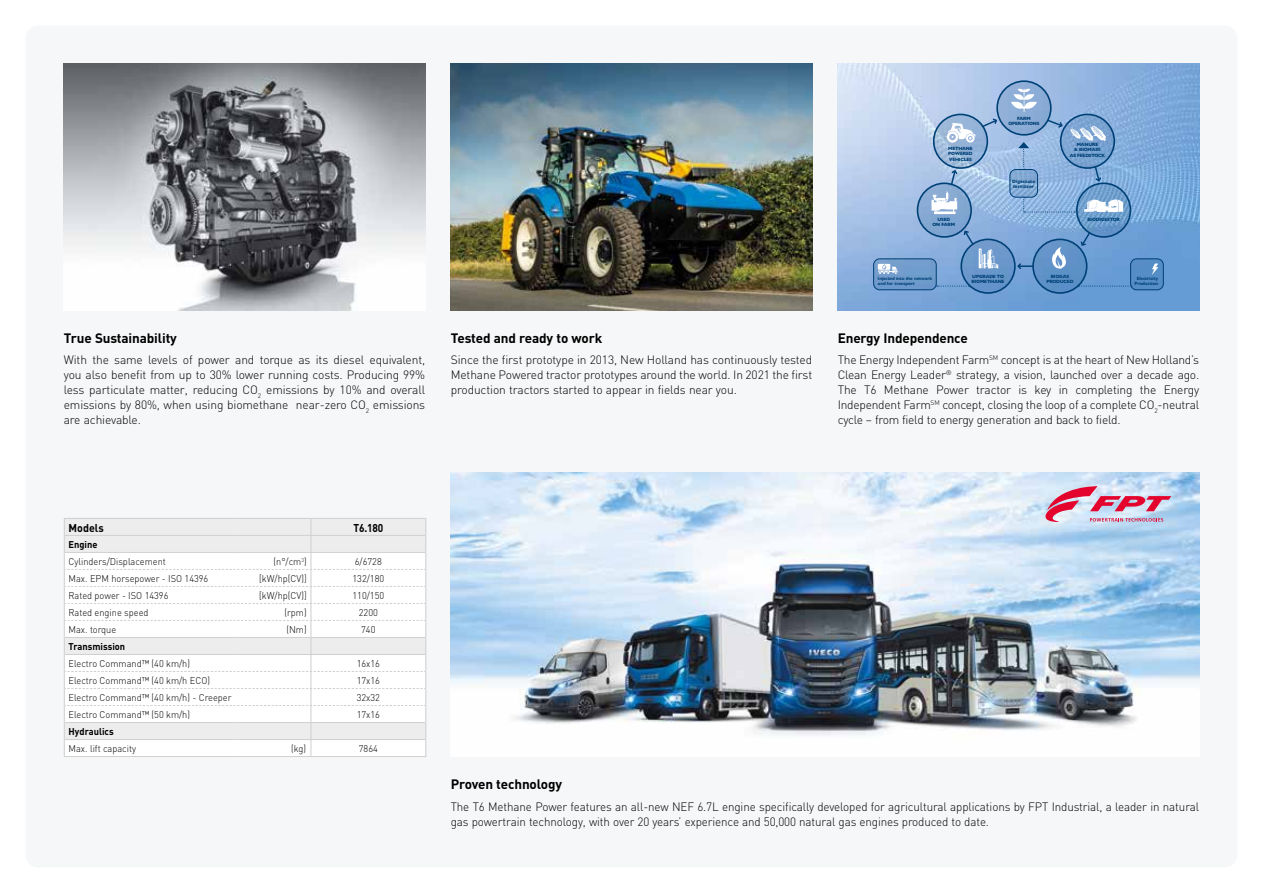
<style>
.page{position:relative;width:1263px;height:893px;background:#fff}
.page>*{position:absolute;margin:0;border:0;box-sizing:border-box;transform-origin:0 0}
.t1{font:700 13.5px "DIN";letter-spacing:-.01em;color:#000}
.t2{font:300 12px/15px "DIN";letter-spacing:-.01em;color:#000;text-align:justify}
.t3{font:700 11.25px "DIN";color:#000;scale:.95 1}
.t4{font:700 11.25px "DIN";color:#000;scale:.9 1}
.t5{font:300 9.75px "DIN";color:#000;scale:.95 1}
.t6{font:700 9.75px "DIN";color:#000;scale:.95 1}
.t7{font:800 4.65px/5.1px "Gill Sans Nova";letter-spacing:-.04em;color:#004177;text-align:center}
.t8{font:700 4.65px/4.9px "Gill Sans Nova";letter-spacing:-.025em;color:#004177}
.t9{font:800 4.65px/5.1px "Gill Sans Nova";letter-spacing:.01em;color:#004177}
</style>
<div class="page">
<div style="left:26px;top:26px;width:1211px;height:841px;background:#f5f7f8;border-radius:13px"></div>
<img style="left:451px;top:64px;width:361px;height:246px">
<img style="left:64px;top:64px;width:361px;height:246px">
<img style="left:838px;top:64px;width:361px;height:246px">
<svg style="left:934px;top:114px;width:53px;height:54px"></svg>
<svg style="left:1061px;top:114px;width:53px;height:54px;background:#749fcd"></svg>
<svg style="left:961px;top:239px;width:54px;height:54px"></svg>
<svg style="left:1033px;top:239px;width:54px;height:54px;background:#5a8dc3"></svg>
<svg style="left:917px;top:183px;width:54px;height:54px"></svg>
<svg style="left:1077px;top:183px;width:53px;height:54px;background:#6899c9"></svg>
<svg style="left:997px;top:81px;width:54px;height:54px;background:#83a6cf"></svg>
<div style="left:874px;top:259px;width:62px;height:31px;background:#6f9ccc;border-radius:6px"></div>
<div style="left:1130px;top:259px;width:33px;height:31px;background:#558ec6;border-radius:6px"></div>
<svg style="left:1010px;top:170px;width:27px;height:27px"></svg>
<svg style="left:937px;top:286px;width:32px;height:1px"></svg>
<svg style="left:1077px;top:286px;width:54px;height:1px"></svg>
<svg style="left:1023px;top:197px;width:52px;height:16px"></svg>
<svg style="left:1018px;top:142px;width:11px;height:27px"></svg>
<div style="left:933px;top:114px;width:55px;height:55px;border:2px solid #004177;border-radius:50%"></div>
<div style="left:1060px;top:114px;width:55px;height:55px;border:2px solid #004177;border-radius:50%"></div>
<div style="left:960px;top:239px;width:56px;height:55px;border:2px solid #004177;border-radius:50%"></div>
<div style="left:1032px;top:239px;width:55px;height:55px;border:2px solid #004177;border-radius:50%"></div>
<div style="left:917px;top:182px;width:55px;height:56px;border:2px solid #004177;border-radius:50%"></div>
<div style="left:1076px;top:182px;width:55px;height:56px;border:2px solid #004177;border-radius:50%"></div>
<div style="left:996px;top:80px;width:55px;height:56px;border:2px solid #004177;border-radius:50%"></div>
<svg style="left:1016px;top:262px;width:17px;height:8px"></svg>
<svg style="left:1093px;top:165px;width:9px;height:18px"></svg>
<svg style="left:1046px;top:118px;width:18px;height:11px"></svg>
<svg style="left:945px;top:117px;width:53px;height:26px"></svg>
<svg style="left:1011px;top:88px;width:26px;height:24px"></svg>
<svg style="left:1050px;top:247px;width:16px;height:23px"></svg>
<svg style="left:963px;top:230px;width:35px;height:38px"></svg>
<svg style="left:931px;top:169px;width:27px;height:45px"></svg>
<svg style="left:1084px;top:199px;width:39px;height:13px"></svg>
<svg style="left:1070px;top:126px;width:36px;height:15px"></svg>
<div style="left:873px;top:258px;width:64px;height:32px;border:1px solid #004177;border-radius:6px"></div>
<div style="left:1130px;top:258px;width:34px;height:32px;border:1px solid #004177;border-radius:6px"></div>
<div style="left:1009px;top:169px;width:29px;height:29px;border:1px solid #004177;border-radius:6px"></div>
<svg style="left:878px;top:264px;width:19px;height:10px"></svg>
<svg style="left:1152px;top:264px;width:6px;height:10px"></svg>
<svg style="left:1080px;top:230px;width:12px;height:17px"></svg>
<hr style="left:64px;top:518px;width:170px;height:1px;background:#d0d0d0">
<hr style="left:234px;top:518px;width:77px;height:1px;background:#d0d0d0">
<hr style="left:311px;top:518px;width:115px;height:1px;background:#d0d0d0">
<hr style="left:64px;top:756px;width:170px;height:1px;background:#d0d0d0">
<hr style="left:234px;top:756px;width:77px;height:1px;background:#d0d0d0">
<hr style="left:311px;top:756px;width:115px;height:1px;background:#d0d0d0">
<svg style="left:64px;top:519px;width:362px;height:237px"></svg>
<img style="left:451px;top:472px;width:748px;height:261px">
<svg style="left:1045px;top:486px;width:126px;height:36px;background:#d5a2ba"></svg>
<p class="t1" style="left:64px;top:329px;width:115px">True Sustainability</p>
<p class="t2" style="left:64px;top:352px;width:363px">With the same levels of power and torque as its diesel equivalent, you also benefit from up to 30% lower running costs. Producing 99% less particulate matter, reducing CO<sub>2</sub> emissions by 10% and overall emissions by 80%, when using biomethane near-zero CO<sub>2</sub> emissions are achievable.</p>
<p class="t1" style="left:451px;top:329px;width:153px">Tested and ready to work</p>
<p class="t2" style="left:451px;top:352px;width:363px">Since the first prototype in 2013, New Holland has continuously tested Methane Powered tractor prototypes around the world. In 2021 the first production tractors started to appear in fields near you.</p>
<p class="t7" style="left:948px;top:146px;width:26px;text-align:justify">METHANE POWERED VEHICLES</p>
<p class="t7" style="left:932px;top:217px;width:24px">USED<br>ON FARM</p>
<p class="t7" style="left:1008px;top:116px;width:33px">FARM<br>OPERATIONS</p>
<p class="t9" style="left:1012px;top:178px;width:24px">Digestate fertilizer</p>
<p class="t7" style="left:1070px;top:142px;width:37px">MANURE<br>&amp; BIOMASS<br>AS FEEDSTOCK</p>
<p class="t7" style="left:1087px;top:217px;width:34px">BIODIGESTOR</p>
<p class="t7" style="left:1046px;top:274px;width:29px">BIOGAS<br>PRODUCED</p>
<p class="t7" style="left:972px;top:274px;width:34px;text-align:left">UPGRADE TO<br>BIOMETHANE</p>
<p class="t8" style="left:878px;top:276px;width:56px">Injected into the network and for transport</p>
<p class="t8" style="left:1134px;top:276px;width:25px;text-align:center">Electricity<br>Production</p>
<p class="t1" style="left:838px;top:329px;width:132px">Energy Independence</p>
<p class="t2" style="left:838px;top:352px;width:363px">The Energy Independent Farm<sup>SM</sup> concept is at the heart of New Holland’s Clean Energy Leader<sup>®</sup> strategy, a vision, launched over a decade ago.<br>The T6 Methane Power tractor is key in completing the Energy Independent Farm<sup>SM</sup> concept, closing the loop of a complete CO<sub>2</sub>-neutral cycle – from field to energy generation and back to field.</p>
<p class="t3" style="left:69px;top:520px;width:39px">Models</p>
<p class="t4" style="left:353px;top:520px;width:34px">T6.180</p>
<p class="t6" style="left:69px;top:538px;width:32px">Engine</p>
<p class="t5" style="left:69px;top:555px;width:104px">Cylinders/Displacement</p>
<p class="t5" style="left:274px;top:555px;width:36px">(n°/cm<sup>3</sup>)</p>
<p class="t5" style="left:355px;top:555px;width:30px">6/6728</p>
<p class="t5" style="left:69px;top:572px;width:149px">Max. EPM horsepower - ISO 14396</p>
<p class="t5" style="left:259px;top:572px;width:51px">[kW/hp(CV)]</p>
<p class="t5" style="left:352px;top:572px;width:35px">132/180</p>
<p class="t5" style="left:69px;top:589px;width:107px">Rated power - ISO 14396</p>
<p class="t5" style="left:259px;top:589px;width:51px">[kW/hp(CV)]</p>
<p class="t5" style="left:352px;top:589px;width:35px">110/150</p>
<p class="t5" style="left:69px;top:606px;width:86px">Rated engine speed</p>
<p class="t5" style="left:284px;top:606px;width:25px">(rpm)</p>
<p class="t5" style="left:359px;top:606px;width:22px">2200</p>
<p class="t5" style="left:69px;top:623px;width:52px">Max. torque</p>
<p class="t5" style="left:286px;top:623px;width:23px">(Nm)</p>
<p class="t5" style="left:361px;top:623px;width:17px">740</p>
<p class="t6" style="left:69px;top:640px;width:61px">Transmission</p>
<p class="t5" style="left:69px;top:657px;width:129px">Electro Command™ (40 km/h)</p>
<p class="t5" style="left:357px;top:657px;width:26px">16x16</p>
<p class="t5" style="left:69px;top:674px;width:150px">Electro Command™ (40 km/h ECO)</p>
<p class="t5" style="left:357px;top:674px;width:26px">17x16</p>
<p class="t5" style="left:69px;top:691px;width:173px">Electro Command™ (40 km/h) - Creeper</p>
<p class="t5" style="left:357px;top:691px;width:26px">32x32</p>
<p class="t5" style="left:69px;top:708px;width:129px">Electro Command™ (50 km/h)</p>
<p class="t5" style="left:357px;top:708px;width:26px">17x16</p>
<p class="t6" style="left:69px;top:725px;width:49px">Hydraulics</p>
<p class="t5" style="left:69px;top:742px;width:73px">Max. lift capacity</p>
<p class="t5" style="left:291px;top:742px;width:17px">(kg)</p>
<p class="t5" style="left:359px;top:742px;width:22px">7864</p>
<p class="t1" style="left:451px;top:776px;width:113px">Proven technology</p>
<p class="t2" style="left:451px;top:799px;width:750px">The T6 Methane Power features an all-new NEF 6.7L engine specifically developed for agricultural applications by FPT Industrial, a leader in natural gas powertrain technology, with over 20 years’ experience and 50,000 natural gas engines produced to date.</p>
</div>
